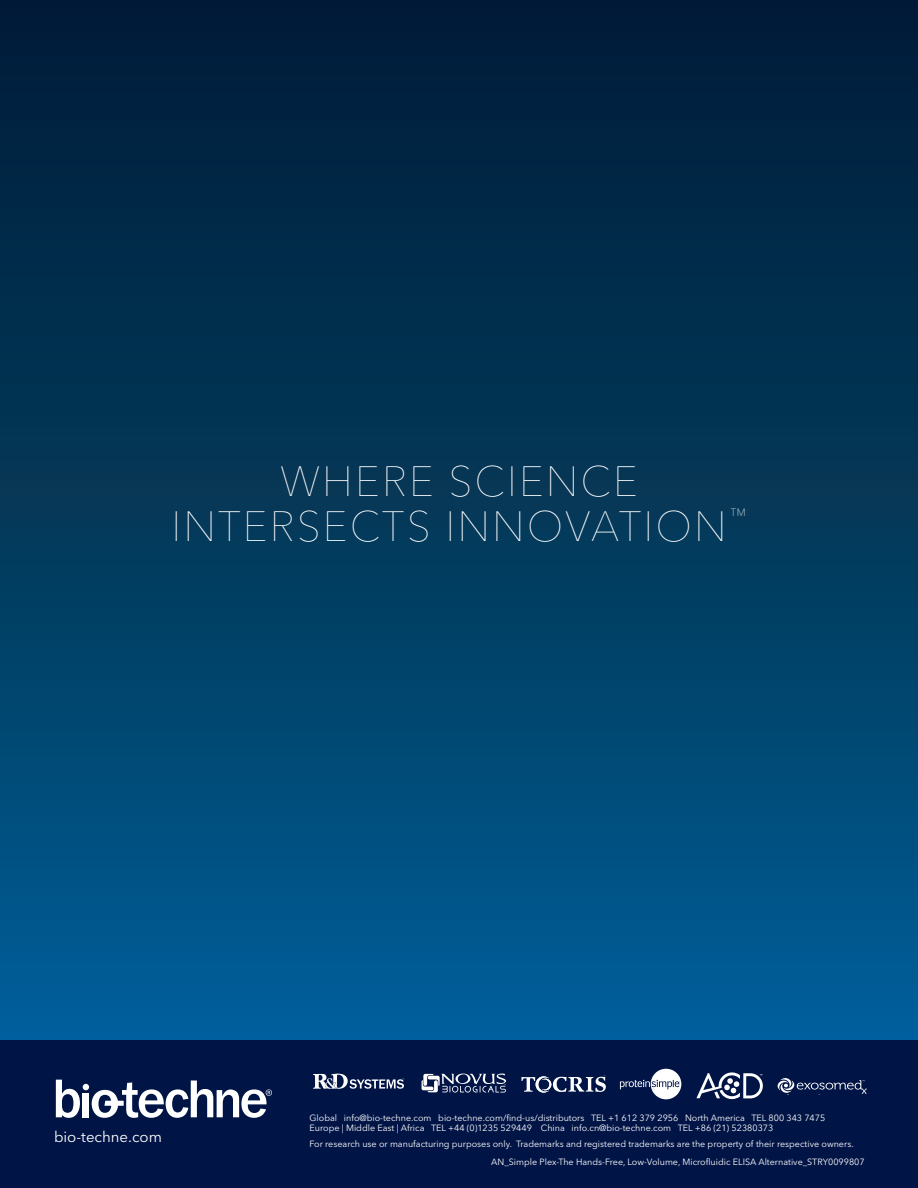
<style>
.page{position:relative;width:918px;height:1188px;background:#fff}
.page>*{position:absolute;margin:0;border:0;box-sizing:border-box;transform-origin:0 0}
.t1{font:200 42px/45px "Avenir Next LT Pro";letter-spacing:.05em;color:#fff;text-align:center}
.t2{font:200 17.55px "Avenir Next LT Pro";color:#fff}
.t3{font:15px "Avenir Next LT Pro";color:#fff}
.t4{font:9px/10.5px "Avenir Next LT Pro";color:#fff}
</style>
<div class="page">
<div style="left:0;top:1040px;width:918px;height:148px;background:#001446"></div>
<svg style="left:56px;top:1080px;width:216px;height:38px"></svg>
<svg style="left:313px;top:1074px;width:91px;height:15px"></svg>
<svg style="left:422px;top:1073px;width:84px;height:20px"></svg>
<svg style="left:521px;top:1076px;width:85px;height:17px"></svg>
<svg style="left:620px;top:1069px;width:61px;height:30px"></svg>
<svg style="left:697px;top:1072px;width:66px;height:27px"></svg>
<svg style="left:778px;top:1078px;width:89px;height:16px"></svg>
<div style="left:0;top:0;width:918px;height:1040px;background:linear-gradient(to bottom,#011a30,#015d92)"></div>
<h1 class="t1" style="left:171px;top:459px;width:557px">WHERE SCIENCE<br>INTERSECTS INNOVATION</h1>
<h2 class="t2" style="left:729px;top:504px;width:19px">™</h2>
<h3 class="t3" style="left:54px;top:1128px;width:109px">bio-techne.com</h3>
<p class="t4" style="left:310px;top:1113px;width:517px">Global info@bio-techne.com bio-techne.com/find-us/distributors TEL +1 612 379 2956 North America TEL 800 343 7475<br>Europe | Middle East | Africa TEL +44 (0)1235 529449 China info.cn@bio-techne.com TEL +86 (21) 52380373</p>
<p class="t4" style="left:491px;top:1135px;width:375px;line-height:17.4px;text-indent:-182px">For research use or manufacturing purposes only. Trademarks and registered trademarks are the property of their respective owners.<br>AN_Simple Plex-The Hands-Free, Low-Volume, Microfluidic ELISA Alternative_STRY0099807</p>
</div>
